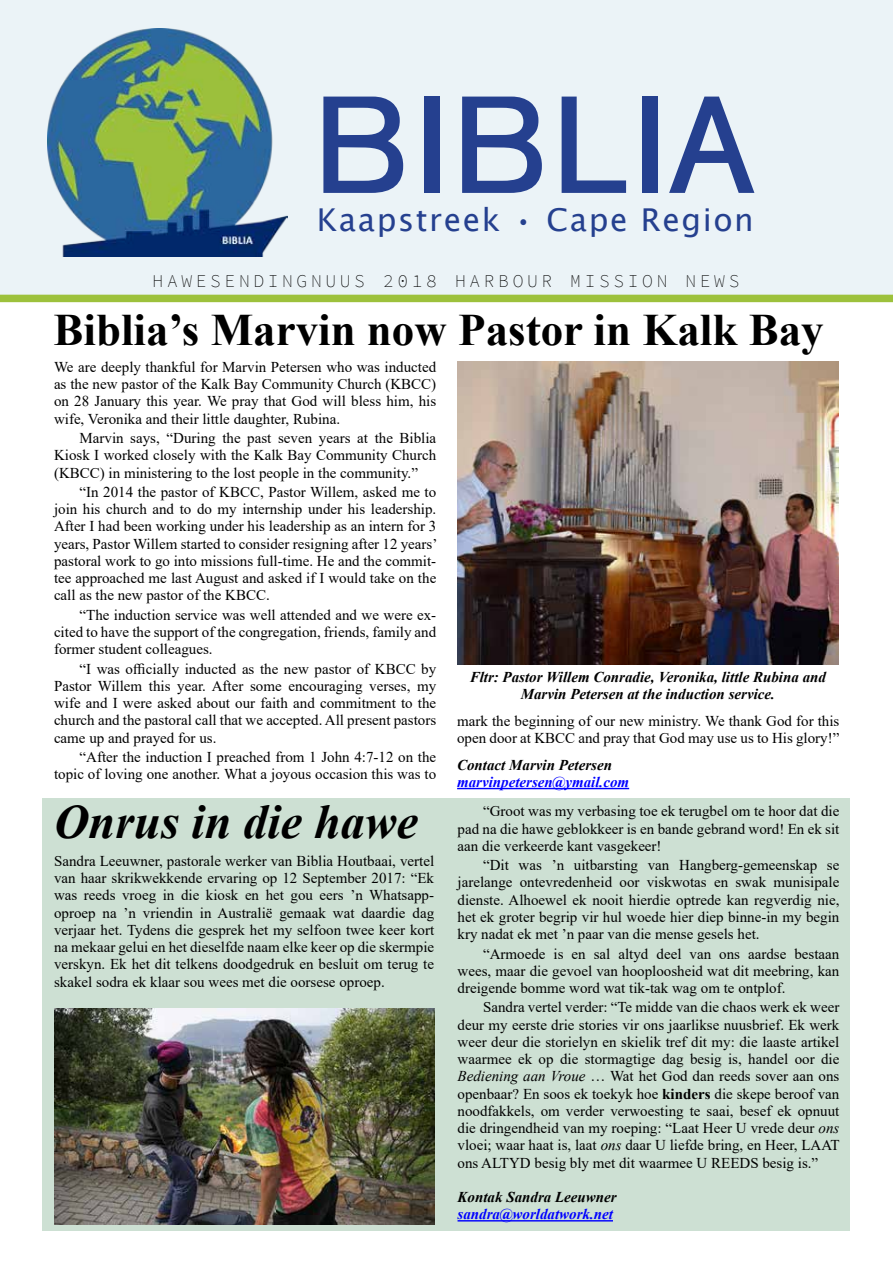
<style>
.page{position:relative;width:893px;height:1263px;background:#fff}
.page>*{position:absolute;margin:0;border:0;box-sizing:border-box;transform-origin:0 0}
.t1{font:138px "A750 Sans Oldface";letter-spacing:.05em;color:#25408f}
.t2{font:italic 700 48px "Times New Roman";color:#000}
.t3{font:700 45px "Times New Roman";color:#000}
.t4{font:31.5px "Lucida Sans Unicode";letter-spacing:.05em;color:#25408f}
.t5{font:200 18px "Source Code Pro";letter-spacing:.2em;color:#000}
.t6{font:15px/17.2px "Times New Roman";color:#000;text-align:justify}
.t7{font:italic 700 15px/17.2px "Times New Roman";color:#000;text-align:center}
.t8{font:italic 700 15px "Times New Roman";color:#00f}
.s1{font-style:italic}
.s2{font-weight:700}
</style>
<div class="page">
<div style="left:43px;top:798px;width:807px;height:433px;background:#cde0d3"></div>
<div style="left:0;top:0;width:893px;height:295px;background:#ebf3f7"></div>
<div style="left:0;top:295px;width:893px;height:7px;background:#9dc13c"></div>
<img style="left:47px;top:28px;width:241px;height:228px">
<img style="left:457px;top:361px;width:382px;height:303px">
<hr style="left:457px;top:788px;width:172px;height:1px;background:#00f">
<hr style="left:458px;top:1220px;width:155px;height:1px;background:#00f">
<img style="left:54px;top:1008px;width:380px;height:216px">
<h1 class="t1" style="left:317px;top:67px;width:441px">BIBLIA</h1>
<h3 class="t4" style="left:317px;top:195px;width:439px">Kaapstreek • Cape Region</h3>
<p class="t5" style="left:153px;top:270px;width:588px">HAWESENDINGNUUS 2018 HARBOUR MISSION NEWS</p>
<h3 class="t3" style="left:54px;top:298px;width:772px">Biblia’s Marvin now Pastor in Kalk Bay</h3>
<p class="t6" style="left:54px;top:358px;width:384px">We are deeply thankful for Marvin Petersen who was inducted as the new pastor of the Kalk Bay Community Church (KBCC) on 28 January this year. We pray that God will bless him, his wife, Veronika and their little daughter, Rubina.</p>
<p class="t6" style="left:54px;top:429px;width:384px;text-indent:26px">Marvin says, “During the past seven years at the Biblia Kiosk I worked closely with the Kalk Bay Community Church (KBCC) in ministering to the lost people in the community.”</p>
<p class="t6" style="left:54px;top:483px;width:385px;text-indent:26px">“In 2014 the pastor of KBCC, Pastor Willem, asked me to join his church and to do my internship under his leadership.<br>After I had been working under his leadership as an intern for 3 years, Pastor Willem started to consider resigning after 12 years’ pastoral work to go into missions full-time. He and the commit&shy;tee approached me last August and asked if I would take on the call as the new pastor of the KBCC.</p>
<p class="t6" style="left:54px;top:606px;width:384px;text-indent:26px">“The induction service was well attended and we were ex&shy;cited to have the support of the congregation, friends, family and former student colleagues.</p>
<p class="t6" style="left:54px;top:659px;width:384px;text-indent:26px">“I was officially inducted as the new pastor of KBCC by Pastor Willem this year. After some encouraging verses, my wife and I were asked about our faith and commitment to the church and the pastoral call that we accepted. All present pastors came up and prayed for us.</p>
<p class="t6" style="left:54px;top:748px;width:384px;text-align:right">“After the induction I preached from 1 John 4:7-12 on the topic of loving one another. What a joyous occasion this was to</p>
<p class="t7" style="left:470px;top:668px;width:358px">Fltr: Pastor Willem Conradie, Veronika, little Rubina and<br>Marvin Petersen at the induction service.</p>
<p class="t6" style="left:457px;top:711px;width:384px">mark the beginning of our new ministry. We thank God for this open door at KBCC and pray that God may use us to His glory!”</p>
<p class="t7" style="left:457px;top:756px;width:157px">Contact Marvin Petersen</p>
<p class="t8" style="left:457px;top:771px;width:174px">marvinpetersen@ymail.com</p>
<h2 class="t2" style="left:54px;top:789px;width:366px">Onrus in die hawe</h2>
<p class="t6" style="left:54px;top:852px;width:382px">Sandra Leeuwner, pastorale werker van Biblia Houtbaai, vertel van haar skrikwekkende ervaring op 12 September 2017: “Ek was reeds vroeg in die kiosk en het gou eers ’n Whatsapp&shy;oproep na ’n vriendin in Australië gemaak wat daardie dag verjaar het. Tydens die gesprek het my selfoon twee keer kort na mekaar gelui en het dieselfde naam elke keer op die skermpie verskyn. Ek het dit telkens doodgedruk en besluit om terug te skakel sodra ek klaar sou wees met die oorsese oproep.</p>
<p class="t6" style="left:458px;top:802px;width:383px;text-indent:26px">“Groot was my verbasing toe ek terugbel om te hoor dat die pad na die hawe geblokkeer is en bande gebrand word! En ek sit aan die verkeerde kant vasgekeer!</p>
<p class="t6" style="left:458px;top:856px;width:383px;text-indent:26px">“Dit was ’n uitbarsting van Hangberg-gemeenskap se jarelange ontevredenheid oor viskwotas en swak munisipale dienste. Alhoewel ek nooit hierdie optrede kan regverdig nie, het ek groter begrip vir hul woede hier diep binne-in my begin kry nadat ek met ’n paar van die mense gesels het.</p>
<p class="t6" style="left:458px;top:944px;width:383px;text-indent:26px">“Armoede is en sal altyd deel van ons aardse bestaan wees, maar die gevoel van hooploosheid wat dit meebring, kan dreigende bomme word wat tik-tak wag om te ontplof.</p>
<p class="t6" style="left:458px;top:998px;width:384px;text-indent:26px">Sandra vertel verder: “Te midde van die chaos werk ek weer deur my eerste drie stories vir ons jaarlikse nuusbrief. Ek werk weer deur die storielyn en skielik tref dit my: die laaste artikel waarmee ek op die stormagtige dag besig is, handel oor die <span class="s1">Bediening aan Vroue</span> … Wat het God dan reeds sover aan ons openbaar? En soos ek toekyk hoe <span class="s2">kinders</span> die skepe beroof van noodfakkels, om verder verwoesting te saai, besef ek opnuut die dringendheid van my roeping: “Laat Heer U vrede deur <span class="s1">ons </span>vloei; waar haat is, laat <span class="s1">ons</span> daar U liefde bring, en Heer, LAAT ons ALTYD besig bly met dit waarmee U REEDS besig is.”</p>
<p class="t7" style="left:458px;top:1188px;width:161px">Kontak Sandra Leeuwner</p>
<p class="t8" style="left:458px;top:1204px;width:157px">sandra@worldatwork.net</p>
</div>
